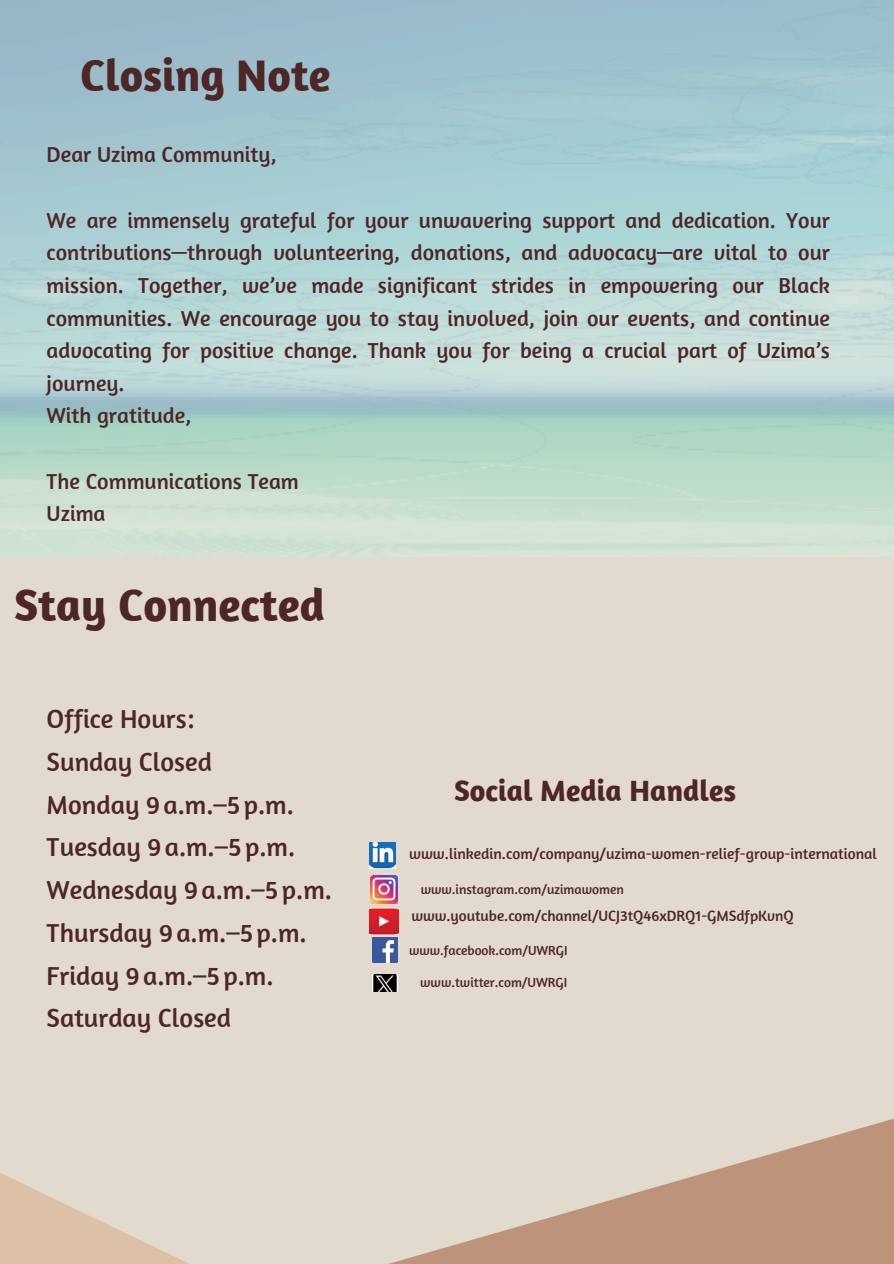
<style>
.page{position:relative;width:894px;height:1264px;background:#fff}
.page>*{position:absolute;margin:0;border:0;box-sizing:border-box;transform-origin:0 0}
.t1{font:700 45.9px "Amaranth";color:#4d2625}
.t2{font:700 45.15px "Amaranth";color:#4d2625}
.t3{font:700 30px "Amaranth";color:#4d2625}
.t4{font:26.55px/42.8px "Amaranth";color:#4d2625}
.t5{font:22.2px/32.7px "Amaranth";color:#4d2625}
.t6{font:15.45px "Amaranth";color:#4d2625}
.t7{font:15.3px "Amaranth";color:#4d2625}
.t8{font:13.5px "Amaranth";color:#4d2625}
</style>
<div class="page">
<div style="left:0;top:557px;width:893px;height:706px;background:#e2dbcd"></div>
<img style="left:370px;top:875px;width:27px;height:28px">
<img style="left:369px;top:909px;width:29px;height:25px">
<img style="left:369px;top:842px;width:26px;height:26px">
<img style="left:372px;top:974px;width:26px;height:17px">
<img style="left:372px;top:937px;width:26px;height:25px">
<svg style="left:392px;top:1119px;width:501px;height:144px"></svg>
<svg style="left:0;top:1173px;width:187px;height:90px"></svg>
<p class="t2" style="left:80px;top:47px;width:251px">Closing Note</p>
<p class="t5" style="left:47px;top:138px;width:231px">Dear Uzima Community,</p>
<p class="t5" style="left:47px;top:203px;width:784px">We are immensely grateful for your unwavering support and dedication. Your contributions—through volunteering, donations, and advocacy—are vital to our mission. Together, we’ve made significant strides in empowering our Black communities. We encourage you to stay involved, join our events, and continue advocating for positive change. Thank you for being a crucial part of Uzima’s journey.<br>With gratitude,</p>
<p class="t5" style="left:47px;top:464px;width:254px">The Communications Team<br>Uzima</p>
<p class="t1" style="left:14px;top:576px;width:312px">Stay Connected</p>
<h4 class="t4" style="left:47px;top:696px;width:287px">Office Hours:<br>Sunday Closed<br>Monday 9a.m.–5p.m.<br>Tuesday 9a.m.–5p.m.<br>Wednesday 9a.m.–5p.m.<br>Thursday 9a.m.–5p.m.<br>Friday 9a.m.–5p.m.<br>Saturday Closed</h4>
<h4 class="t3" style="left:454px;top:771px;width:283px">Social Media Handles</h4>
<h2 class="t6" style="left:409px;top:843px;width:469px">www.linkedin.com/company/uzima-women-relief-group-international</h2>
<p class="t8" style="left:420px;top:880px;width:204px">www.instagram.com/uzimawomen</p>
<h4 class="t7" style="left:411px;top:906px;width:384px">www.youtube.com/channel/UCJ3tQ46xDRQ1-GMSdfpKvnQ</h4>
<p class="t8" style="left:409px;top:941px;width:160px">www.facebook.com/UWRGI</p>
<h3 class="t8" style="left:420px;top:973px;width:148px">www.twitter.com/UWRGI</h3>
</div>
